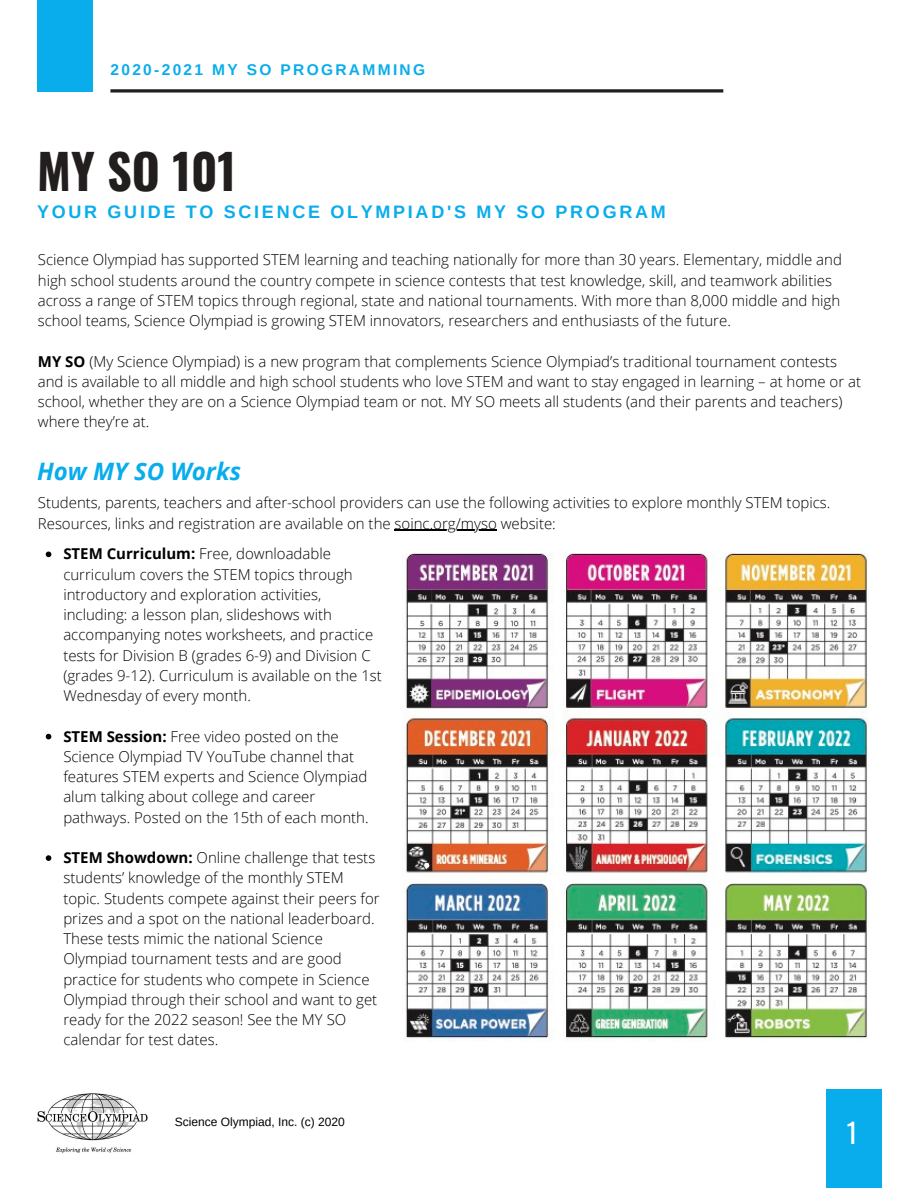
<style>
.page{position:relative;width:918px;height:1188px;background:#fff}
.page>*{position:absolute;margin:0;border:0;box-sizing:border-box;transform-origin:0 0}
.t1{font:700 48.15px "Oswald";color:#221e1d}
.t2{font:27px "Oswald";color:#fff}
.t3{font:italic 700 24px "Open Sans";color:#09adeb}
.t4{font:700 18px "Arimo";letter-spacing:.15em;color:#09adeb}
.t5{font:700 15.45px "Arimo";letter-spacing:.15em;color:#09adeb}
.t6{font:300 15px/20.2px "Open Sans";color:#000}
.t7{font:12px "Arimo";color:#000}
.s1{font-weight:700}
</style>
<div class="page">
<div style="left:37px;top:0;width:55px;height:92px;background:#09adeb"></div>
<svg style="left:110px;top:89px;width:613px;height:4px;background:#4a4746"></svg>
<img style="left:37px;top:1093px;width:111px;height:60px">
<div style="left:826px;top:1090px;width:55px;height:98px;background:#09adeb"></div>
<img style="left:402px;top:553px;width:466px;height:486px">
<hr style="left:395px;top:530px;width:102px;height:1px;background:#000">
<svg style="left:46px;top:552px;width:5px;height:5px"></svg>
<svg style="left:46px;top:734px;width:5px;height:5px"></svg>
<svg style="left:46px;top:855px;width:5px;height:6px"></svg>
<p class="t5" style="left:110px;top:61px;width:316px">2020-2021 MY SO PROGRAMMING</p>
<p class="t1" style="left:37px;top:134px;width:201px">MY SO 101</p>
<p class="t4" style="left:37px;top:202px;width:630px">YOUR GUIDE TO SCIENCE OLYMPIAD'S MY SO PROGRAM</p>
<p class="t6" style="left:38px;top:249px;width:806px">Science Olympiad has supported STEM learning and teaching nationally for more than 30 years. Elementary, middle and high school students around the country compete in science contests that test knowledge, skill, and teamwork abilities across a range of STEM topics through regional, state and national tournaments. With more than 8,000 middle and high school teams, Science Olympiad is growing STEM innovators, researchers and enthusiasts of the future.</p>
<p class="t6" style="left:38px;top:351px;width:825px"><span class="s1">MY SO</span> (My Science Olympiad) is a new program that complements Science Olympiad’s traditional tournament contests and is available to all middle and high school students who love STEM and want to stay engaged in learning – at home or at school, whether they are on a Science Olympiad team or not. MY SO meets all students (and their parents and teachers) where they’re at.</p>
<p class="t3" style="left:37px;top:454px;width:205px">How MY SO Works</p>
<p class="t6" style="left:38px;top:492px;width:794px">Students, parents, teachers and after-school providers can use the following activities to explore monthly STEM topics.<br>Resources, links and registration are available on the soinc.org/myso website:</p>
<p class="t6" style="left:63px;top:543px;width:320px"><span class="s1">STEM Curriculum:</span> Free, downloadable curriculum covers the STEM topics through introductory and exploration activities, including: a lesson plan, slideshows with accompanying notes worksheets, and practice tests for Division B (grades 6-9) and Division C (grades 9-12). Curriculum is available on the 1st Wednesday of every month.</p>
<p class="t6" style="left:63px;top:726px;width:307px"><span class="s1">STEM Session:</span> Free video posted on the Science Olympiad TV YouTube channel that features STEM experts and Science Olympiad alum talking about college and career pathways. Posted on the 15th of each month.</p>
<p class="t6" style="left:63px;top:847px;width:318px"><span class="s1">STEM Showdown:</span> Online challenge that tests students’ knowledge of the monthly STEM topic. Students compete against their peers for prizes and a spot on the national leaderboard.<br>These tests mimic the national Science Olympiad tournament tests and are good practice for students who compete in Science Olympiad through their school and want to get ready for the 2022 season! See the MY SO calendar for test dates.</p>
<p class="t7" style="left:175px;top:1116px;width:171px">Science Olympiad, Inc. (c) 2020</p>
<p class="t2" style="left:847px;top:1112px;width:12px">1</p>
</div>
